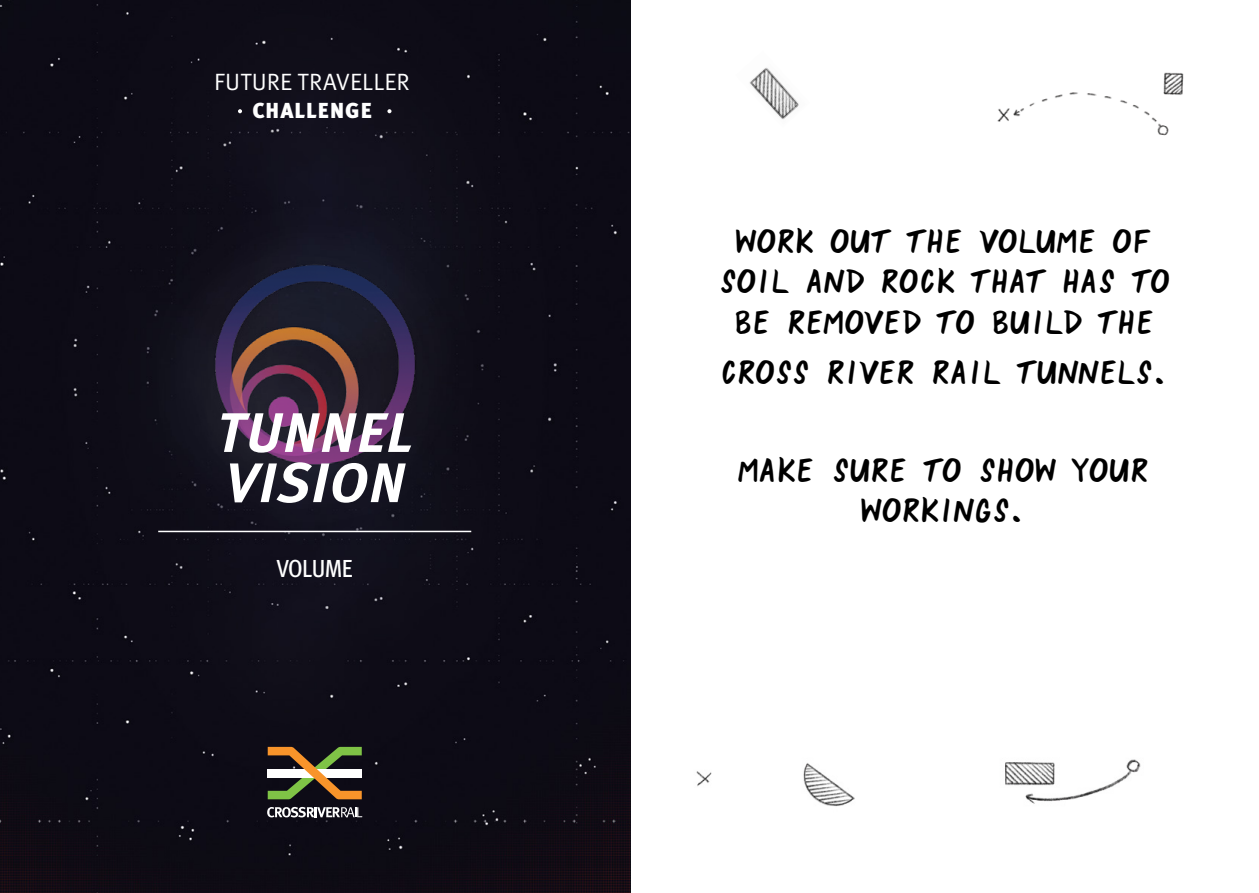
<style>
.page{position:relative;width:1259px;height:893px;background:#fff}
.page>*{position:absolute;margin:0;border:0;box-sizing:border-box;transform-origin:0 0}
.t1{font:italic 700 55.65px/50.1px "Meta Pro";letter-spacing:.025em;color:#fff}
.Sub_header_01{font:33.75px/40px "Lazy Hand";letter-spacing:-.045em;color:#000;text-align:center}
.Sub_header_01-2{font:33.75px "Lazy Hand";letter-spacing:-.065em;color:#000}
.t2{font:500 condensed 24.75px "Meta Pro";letter-spacing:-.02em;color:#fff}
.t3{font:23.55px "Meta Pro Norm";letter-spacing:.01em;color:#fff}
.t4{font:900 21.75px "Meta Pro";letter-spacing:.05em;color:#fff}
</style>
<div class="page">
<div style="left:0;top:0;width:630px;height:893px;background:#0d0b16"></div>
<img style="left:111px;top:153px;width:407px;height:423px">
<hr style="left:158px;top:531px;width:313px;height:1px;background:#fff">
<svg style="left:267px;top:807px;width:95px;height:10px"></svg>
<svg style="left:268px;top:747px;width:94px;height:52px;background:#716844"></svg>
<svg style="left:238px;top:109px;width:4px;height:4px"></svg>
<svg style="left:387px;top:109px;width:4px;height:4px"></svg>
<img style="left:997px;top:72px;width:187px;height:64px">
<img style="left:696px;top:759px;width:445px;height:48px">
<img style="left:749px;top:67px;width:50px;height:53px">
<p class="t3" style="left:214px;top:64px;width:197px">FUTURE TRAVELLER</p>
<p class="t4" style="left:252px;top:93px;width:121px">CHALLENGE</p>
<p class="t1" style="left:216px;top:404px;width:198px">TUNNEL<br>VISION</p>
<p class="t2" style="left:277px;top:550px;width:78px">VOLUME</p>
<p class="Sub_header_01" style="left:717px;top:224px;width:454px">WORK OUT THE VOLUME OF<br>SOIL AND ROCK THAT HAS TO<br>BE REMOVED TO BUILD THE</p>
<p class="Sub_header_01-2" style="left:718px;top:357px;width:453px">CROSS RIVER RAIL TUNNELS.</p>
<p class="Sub_header_01" style="left:738px;top:452px;width:413px">MAKE SURE TO SHOW YOUR<br>WORKINGS.</p>
</div>
